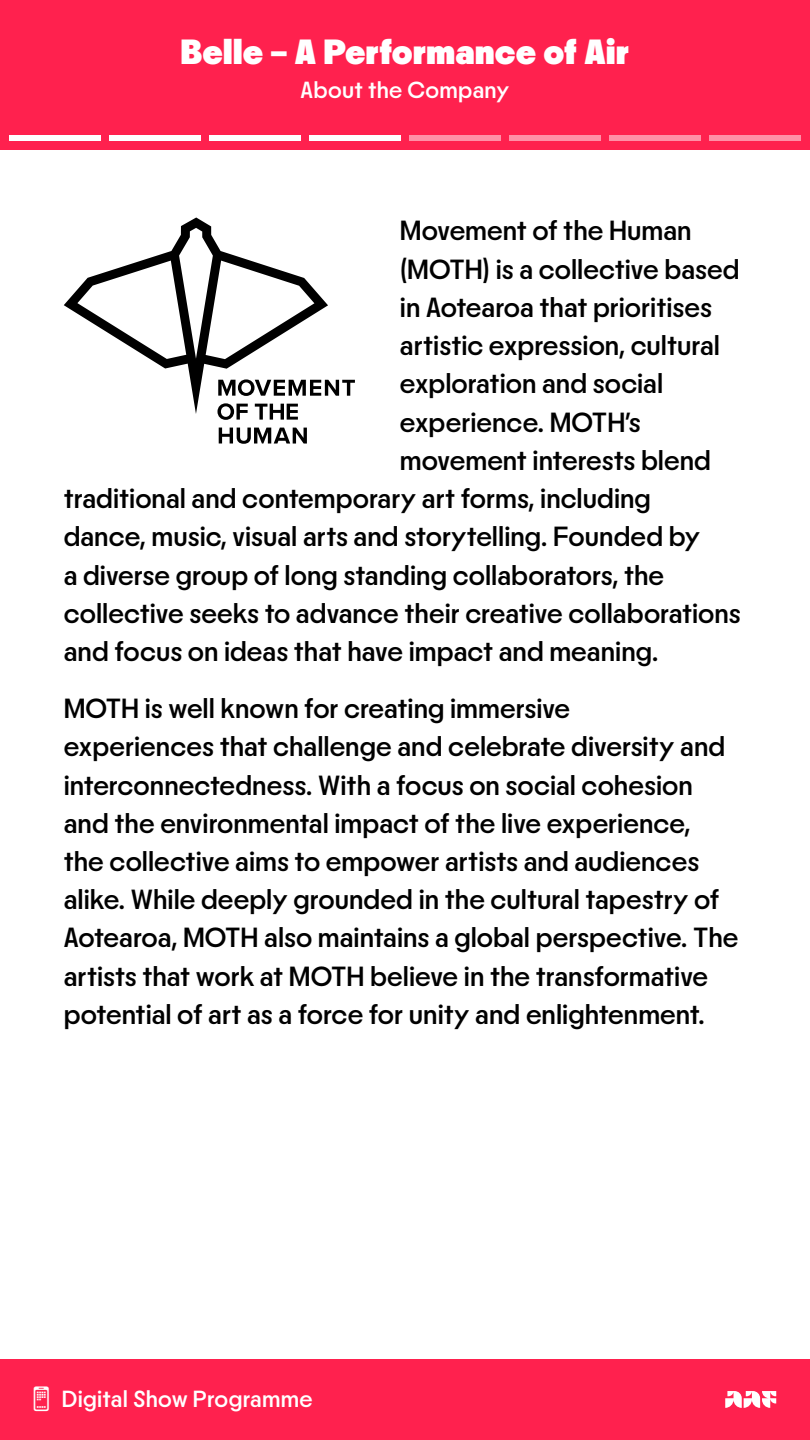
<style>
.page{position:relative;width:810px;height:1440px;background:#fff}
.page>*{position:absolute;margin:0;border:0;box-sizing:border-box;transform-origin:0 0}
.t1{font:800 36px "PP Nikkei Maru";color:#fff}
.t2{font:28.5px/38.2px "PP Nikkei Maru";color:#000}
.t3{font:24px "PP Nikkei Maru";letter-spacing:.01em;color:#fff}
</style>
<div class="page">
<div style="left:0;top:0;width:810px;height:150px;background:#ff214e"></div>
<div style="left:9px;top:135px;width:91px;height:6px;background:#fff"></div>
<div style="left:109px;top:135px;width:91px;height:6px;background:#fff"></div>
<div style="left:209px;top:135px;width:91px;height:6px;background:#fff"></div>
<div style="left:309px;top:135px;width:91px;height:6px;background:#fff"></div>
<div style="left:410px;top:135px;width:91px;height:6px;background:#ff90a7"></div>
<div style="left:510px;top:135px;width:91px;height:6px;background:#ff90a7"></div>
<div style="left:610px;top:135px;width:91px;height:6px;background:#ff90a7"></div>
<div style="left:710px;top:135px;width:91px;height:6px;background:#ff90a7"></div>
<div style="left:0;top:1360px;width:810px;height:80px;background:#ff214e"></div>
<svg style="left:725px;top:1391px;width:51px;height:17px"></svg>
<svg style="left:64px;top:218px;width:264px;height:196px"></svg>
<svg style="left:218px;top:379px;width:137px;height:17px"></svg>
<svg style="left:217px;top:403px;width:31px;height:17px"></svg>
<svg style="left:255px;top:404px;width:43px;height:16px"></svg>
<svg style="left:219px;top:428px;width:88px;height:16px"></svg>
<p class="t1" style="left:180px;top:30px;width:451px">Belle – A Performance of Air</p>
<p class="t3" style="left:301px;top:76px;width:210px">About the Company</p>
<p class="t2" style="left:400px;top:211px;width:293px">Movement of the Human</p>
<p class="t2" style="left:400px;top:250px;width:341px">(MOTH) is a collective based</p>
<p class="t2" style="left:400px;top:288px;width:314px">in Aotearoa that prioritises</p>
<p class="t2" style="left:400px;top:326px;width:322px">artistic expression, cultural</p>
<p class="t2" style="left:400px;top:364px;width:265px">exploration and social</p>
<p class="t2" style="left:400px;top:403px;width:242px">experience. MOTH’s</p>
<p class="t2" style="left:400px;top:441px;width:313px">movement interests blend</p>
<p class="t2" style="left:64px;top:479px;width:589px">traditional and contemporary art forms, including</p>
<p class="t2" style="left:64px;top:517px;width:638px">dance, music, visual arts and storytelling. Founded by</p>
<p class="t2" style="left:64px;top:556px;width:602px">a diverse group of long standing collaborators, the</p>
<p class="t2" style="left:64px;top:594px;width:679px">collective seeks to advance their creative collaborations</p>
<p class="t2" style="left:64px;top:632px;width:596px">and focus on ideas that have impact and meaning.</p>
<p class="t2" style="left:64px;top:689px;width:676px">MOTH is well known for creating immersive<br>experiences that challenge and celebrate diversity and interconnectedness. With a focus on social cohesion and the environmental impact of the live experience,<br>the collective aims to empower artists and audiences alike. While deeply grounded in the cultural tapestry of Aotearoa, MOTH also maintains a global perspective. The artists that work at MOTH believe in the transformative potential of art as a force for unity and enlightenment.</p>
<p class="t3" style="left:62px;top:1385px;width:252px">Digital Show Programme</p>
</div>
